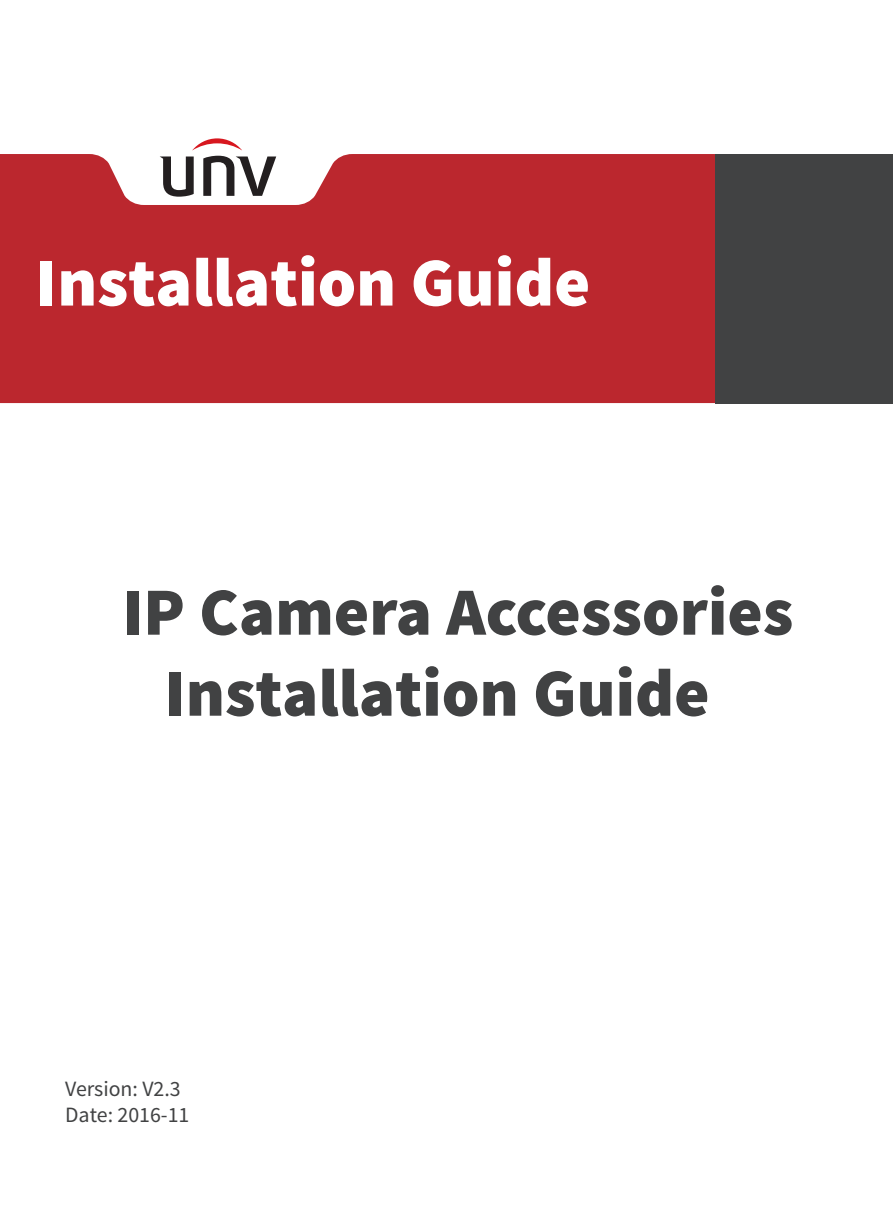
<style>
.page{position:relative;width:893px;height:1212px;background:#fff}
.page>*{position:absolute;margin:0;border:0;box-sizing:border-box;transform-origin:0 0}
.t1{font:900 68.7px "Source Sans Pro";color:#fff}
.t2{font:900 67.5px/81px "Source Sans Pro";color:#414243}
.t3{font:21.9px/26.2px "Source Sans Pro";color:#414243}
</style>
<div class="page">
<div style="left:0;top:154px;width:715px;height:249px;background:#bb272e"></div>
<div style="left:715px;top:154px;width:178px;height:249px;background:#414243"></div>
<svg style="left:160px;top:138px;width:116px;height:59px"></svg>
<p class="t1" style="left:36px;top:238px;width:556px">Installation Guide</p>
<p class="t2" style="left:164px;top:575px;width:630px;text-indent:-43px">IP Camera Accessories<br>Installation Guide</p>
<p class="t3" style="left:65px;top:1076px;width:126px">Version: V2.3<br>Date: 2016-11</p>
</div>
